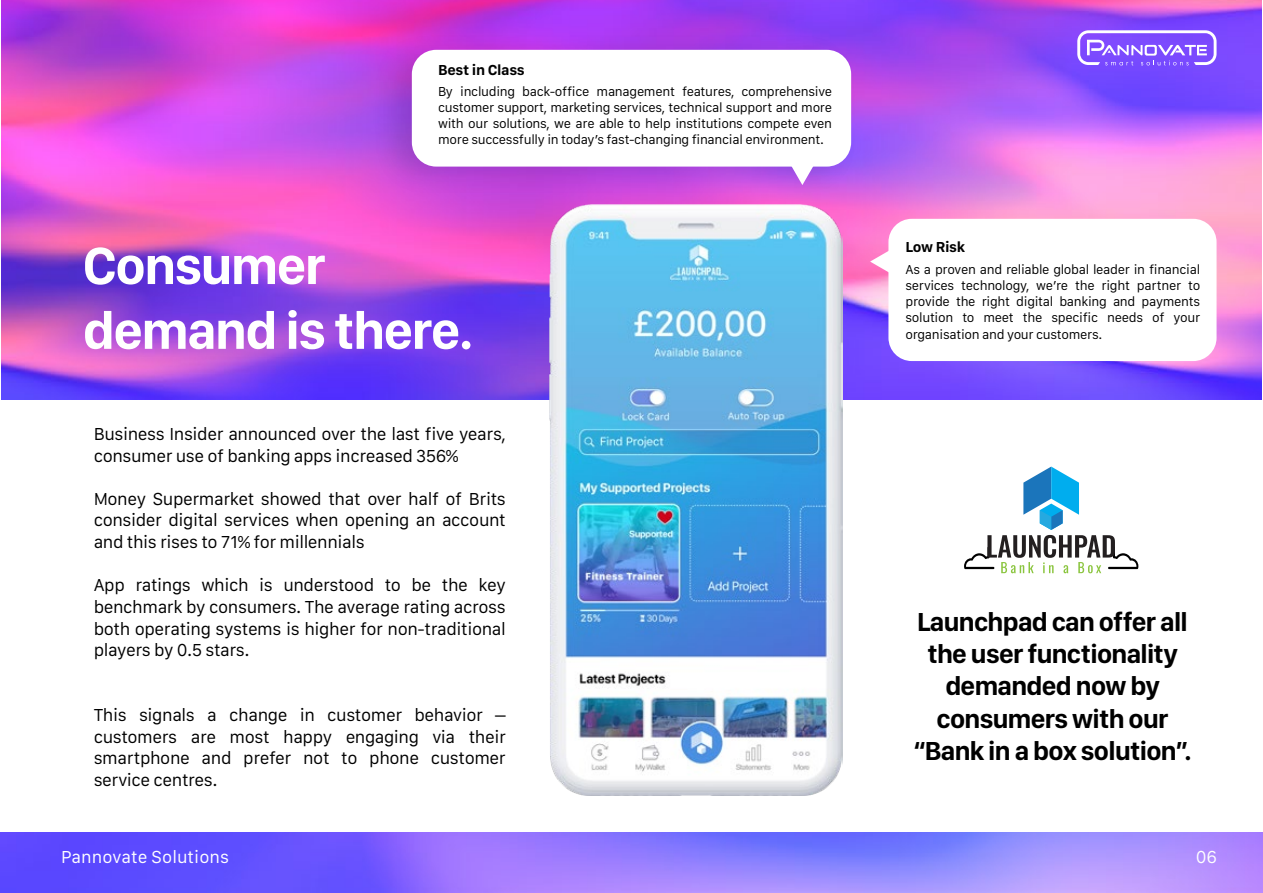
<style>
.page{position:relative;width:1263px;height:893px;background:#fff}
.page>*{position:absolute;margin:0;border:0;box-sizing:border-box;transform-origin:0 0}
.t1{font:700 54px/64.8px "San Francisco Display";letter-spacing:-.025em;color:#fff}
.t2{font:700 27px/32.4px "San Francisco Display";letter-spacing:-.025em;color:#000;text-align:center}
.t3{font:18px/21.6px "San Francisco Text";letter-spacing:-.025em;color:#000;text-align:justify}
.t4{font:18px "San Francisco Text";color:#fff}
.t5{font:700 15px "San Francisco Text";letter-spacing:-.025em;color:#000}
.t6{font:13.5px/16.2px "San Francisco Text";letter-spacing:-.025em;color:#000;text-align:justify}
</style>
<div class="page">
<img style="left:1px;top:0;width:1261px;height:399px">
<svg style="left:1077px;top:30px;width:139px;height:35px"></svg>
<img style="left:361px;top:21px;width:507px;height:185px">
<div style="left:412px;top:50px;width:439px;height:117px;background:#fff;border-radius:24px"></div>
<svg style="left:789px;top:166px;width:26px;height:19px"></svg>
<img style="left:0;top:833px;width:1263px;height:60px">
<div style="left:888px;top:219px;width:328px;height:142px;background:#fff;border-radius:23px"></div>
<svg style="left:870px;top:249px;width:19px;height:25px"></svg>
<img style="left:549px;top:205px;width:293px;height:590px">
<svg style="left:964px;top:467px;width:174px;height:106px"></svg>
<p class="t5" style="left:438px;top:61px;width:88px">Best in Class</p>
<p class="t6" style="left:438px;top:84px;width:395px">By including back-office management features, comprehensive customer support, marketing services, technical support and more with our solutions, we are able to help institutions compete even more successfully in today’s fast-changing financial environment.</p>
<h1 class="t1" style="left:83px;top:238px;width:392px">Consumer demand is there.</h1>
<p class="t3" style="left:94px;top:425px;width:414px">Business Insider announced over the last five years, consumer use of banking apps increased 356%</p>
<p class="t3" style="left:94px;top:489px;width:414px">Money Supermarket showed that over half of Brits consider digital services when opening an account and this rises to 71% for millennials</p>
<p class="t3" style="left:94px;top:576px;width:414px">App ratings which is understood to be the key benchmark by consumers. The average rating across both operating systems is higher for non-traditional players by 0.5 stars.</p>
<p class="t3" style="left:94px;top:705px;width:414px">This signals a change in customer behavior – customers are most happy engaging via their smartphone and prefer not to phone customer service centres.</p>
<p class="t5" style="left:905px;top:237px;width:61px">Low Risk</p>
<p class="t6" style="left:905px;top:262px;width:296px">As a proven and reliable global leader in financial services technology, we’re the right partner to provide the right digital banking and payments solution to meet the specific needs of your organisation and your customers.</p>
<h2 class="t2" style="left:913px;top:608px;width:280px">Launchpad can offer all the user functionality demanded now by consumers with our “Bank in a box solution”.</h2>
<p class="t4" style="left:61px;top:845px;width:170px">Pannovate Solutions</p>
<p class="t4" style="left:1196px;top:845px;width:23px">06</p>
</div>
